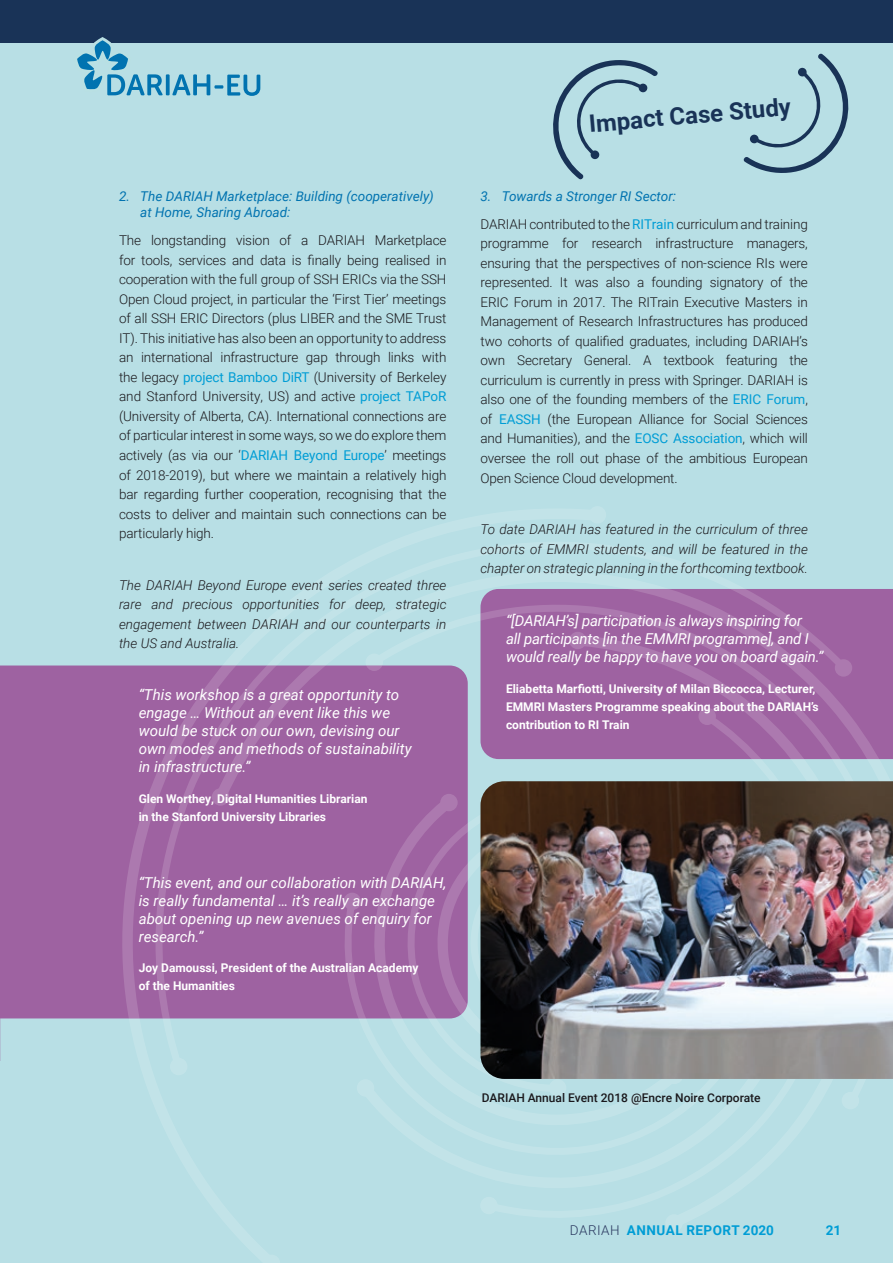
<style>
.page{position:relative;width:893px;height:1263px;background:#b8dfe5}
.page>*{position:absolute;margin:0;border:0;box-sizing:border-box;transform-origin:0 0}
._19-H1{font:700 24px "Roboto";color:#193357}
.t1{font:italic 15px/18px "Roboto";color:#fff}
._19-Body_3{font:300 13.5px/19.5px "Roboto";letter-spacing:-.01em;color:#1a181c;text-align:justify}
._19-Body_3-2{font:italic 300 13.5px/19.5px "Roboto";color:#1a181c;text-align:justify}
._19-H4{font:italic 13.5px/16.5px "Roboto";color:#0173b0}
.t2{font:700 13.5px "Roboto";letter-spacing:.035em;color:#009dd5}
.Quote_Name{font:700 12px/18px "Roboto";color:#fff}
._19-H5-Fig{font:500 12px "Roboto";color:#1a181c}
.s1{font-weight:400;color:#009dd5}
.s2{font-weight:300;color:#2b3960}
</style>
<div class="page">
<div style="left:0;top:0;width:893px;height:43px;background:#193357"></div>
<svg style="left:166px;top:74px;width:4px;height:21px"></svg>
<svg style="left:77px;top:37px;width:86px;height:58px"></svg>
<svg style="left:172px;top:74px;width:88px;height:22px"></svg>
<div style="left:589px;top:506px;width:17px;height:17px;background:#c2e3e8;border-radius:50%"></div>
<div style="left:549px;top:1079px;width:17px;height:18px;background:#c2e3e8;border-radius:50%"></div>
<div style="left:666px;top:1066px;width:17px;height:18px;background:#c2e3e8;border-radius:50%"></div>
<div style="left:842px;top:1092px;width:17px;height:17px;background:#c2e3e8;border-radius:50%"></div>
<div style="left:665px;top:1214px;width:18px;height:18px;background:#c2e3e8;border-radius:50%"></div>
<div style="left:170px;top:1058px;width:17px;height:17px;background:#c2e3e8;border-radius:50%"></div>
<div style="left:357px;top:1079px;width:17px;height:18px;background:#c2e3e8;border-radius:50%"></div>
<div style="left:480px;top:1197px;width:18px;height:17px;background:#c2e3e8;border-radius:50%"></div>
<div style="left:869px;top:589px;width:24px;height:170px;background:#9e62a1"></div>
<svg style="left:0;top:1018px;width:1px;height:43px"></svg>
<div style="left:0;top:665px;width:117px;height:353px;background:#9e62a1"></div>
<svg style="left:117px;top:665px;width:223px;height:353px;background:#9f64a2"></svg>
<div style="left:212px;top:788px;width:17px;height:18px;background:#ac79af;border-radius:50%"></div>
<svg style="left:340px;top:589px;width:529px;height:430px"></svg>
<div style="left:343px;top:893px;width:18px;height:17px;background:#ac79af;border-radius:50%"></div>
<div style="left:440px;top:794px;width:18px;height:17px;background:#ac79af;border-radius:50%"></div>
<img style="left:480px;top:781px;width:413px;height:298px">
<svg style="left:743px;top:53px;width:106px;height:120px"></svg>
<svg style="left:553px;top:60px;width:105px;height:120px"></svg>
<p class="_19-H4" style="left:140px;top:187px;width:295px;text-indent:-21px">2. The DARIAH Marketplace: Building (cooperatively) at Home, Sharing Abroad:</p>
<p class="_19-Body_3" style="left:119px;top:230px;width:329px">The longstanding vision of a DARIAH Marketplace for tools, services and data is finally being realised in cooperation with the full group of SSH ERICs via the SSH Open Cloud project, in particular the ‘First Tier’ meetings of all SSH ERIC Directors (plus LIBER and the SME Trust IT). This initiative has also been an opportunity to address an international infrastructure gap through links with the legacy <span class="s1">project Bamboo DiRT</span> (University of Berkeley and Stanford University, US) and active <span class="s1">project TAPoR </span>(University of Alberta, CA). International connections are of particular interest in some ways, so we do explore them actively (as via our ‘<span class="s1">DARIAH Beyond Europe</span>’ meetings of 2018-2019), but where we maintain a relatively high bar regarding further cooperation, recognising that the costs to deliver and maintain such connections can be particularly high.</p>
<p class="_19-Body_3-2" style="left:119px;top:575px;width:329px">The DARIAH Beyond Europe event series created three rare and precious opportunities for deep, strategic engagement between DARIAH and our counterparts in the US and Australia.</p>
<p class="t1" style="left:139px;top:685px;width:274px">“This workshop is a great opportunity to engage … Without an event like this we would be stuck on our own, devising our own modes and methods of sustainability in infrastructure.”</p>
<p class="Quote_Name" style="left:139px;top:789px;width:230px">Glen Worthey, Digital Humanities Librarian in the Stanford University Libraries</p>
<p class="t1" style="left:139px;top:873px;width:309px">“This event, and our collaboration with DARIAH, is really fundamental … it’s really an exchange about opening up new avenues of enquiry for research.”</p>
<p class="Quote_Name" style="left:139px;top:959px;width:281px">Joy Damoussi, President of the Australian Academy of the Humanities</p>
<p class="_19-H1" style="left:588px;top:107px;width:204px;rotate:-5deg">Impact Case Study</p>
<p class="_19-H4" style="left:480px;top:187px;width:197px">3. Towards a Stronger RI Sector:</p>
<p class="_19-Body_3" style="left:480px;top:214px;width:329px">DARIAH contributed to the <span class="s1">RITrain</span> curriculum and training programme for research infrastructure managers, ensuring that the perspectives of non-science RIs were represented. It was also a founding signatory of the ERIC Forum in 2017. The RITrain Executive Masters in Management of Research Infrastructures has produced two cohorts of qualified graduates, including DARIAH’s own Secretary General. A textbook featuring the curriculum is currently in press with Springer. DARIAH is also one of the founding members of the <span class="s1">ERIC Forum</span>, of <span class="s1">EASSH</span> (the European Alliance for Social Sciences and Humanities), and the <span class="s1">EOSC Association</span>, which will oversee the roll out phase of the ambitious European Open Science Cloud development.</p>
<p class="_19-Body_3-2" style="left:480px;top:519px;width:329px">To date DARIAH has featured in the curriculum of three cohorts of EMMRI students, and will be featured in the chapter on strategic planning in the forthcoming textbook.</p>
<p class="t1" style="left:506px;top:611px;width:319px">“[DARIAH’s] participation is always inspiring for<br>all participants [in the EMMRI programme], and I would really be happy to have you on board again.”</p>
<p class="Quote_Name" style="left:506px;top:679px;width:314px">Eliabetta Marfiotti, University of Milan Biccocca, Lecturer,<br>EMMRI Masters Programme speaking about the DARIAH’s contribution to RI Train</p>
<p class="_19-H5-Fig" style="left:482px;top:1089px;width:281px">DARIAH Annual Event 2018 @Encre Noire Corporate</p>
<p class="t2" style="left:570px;top:1220px;width:206px"><span class="s2">DARIAH</span> ANNUAL REPORT 2020</p>
<p class="t2" style="left:826px;top:1220px;width:17px">21</p>
</div>
